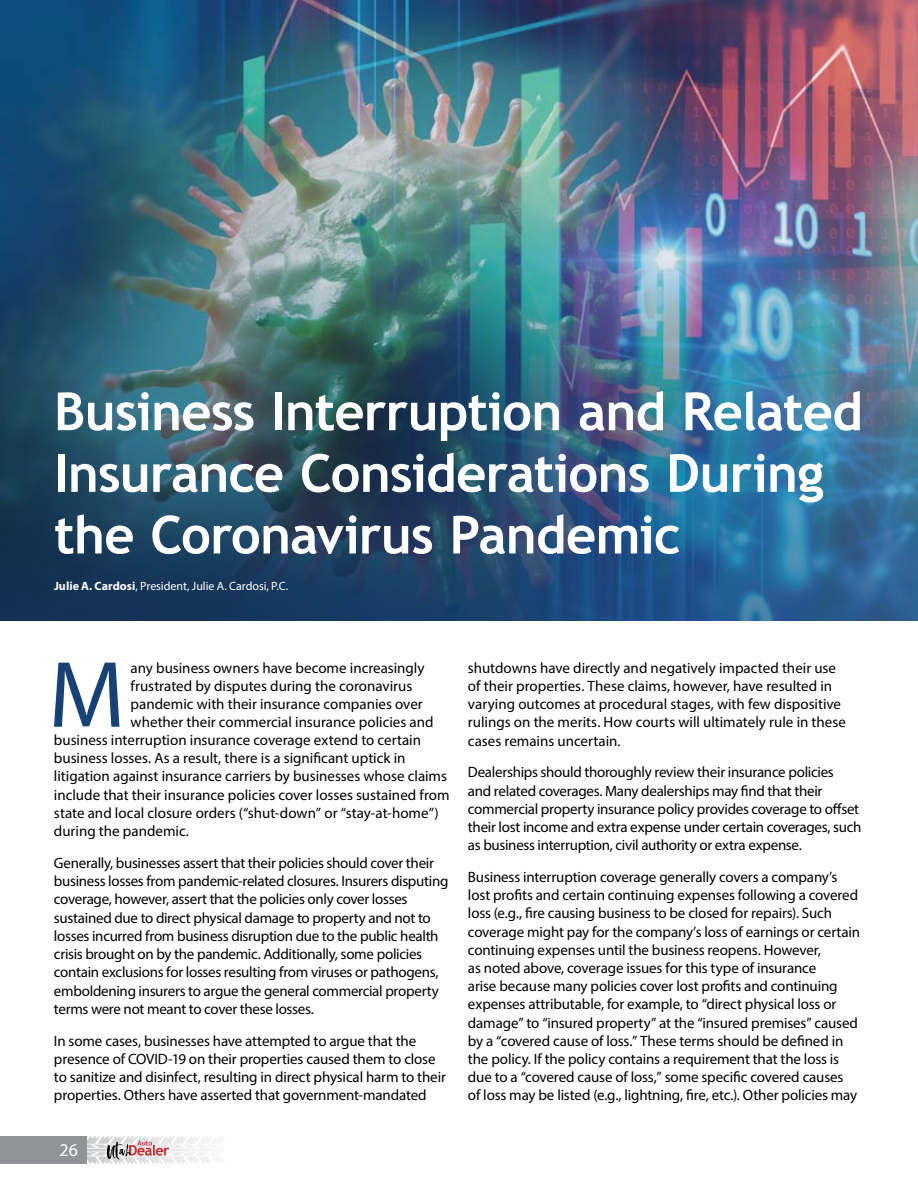
<style>
.page{position:relative;width:918px;height:1188px;background:#fff}
.page>*{position:absolute;margin:0;border:0;box-sizing:border-box;transform-origin:0 0}
.t1{font:95.1px "Myriad Pro";color:#184276}
.t2{font:700 52.5px/61.7px "Trebuchet MS";letter-spacing:-.015em;color:#fff}
.t3{font:18px "Myriad Pro";color:#fff}
.t4{font:15px/18.1px "Myriad Pro";letter-spacing:-.01em;color:#000}
.t5{font:12px "Myriad Pro";letter-spacing:-.005em;color:#fff}
.s1{font-weight:700}
</style>
<div class="page">
<div style="left:0;top:1136px;width:87px;height:28px;background:#919396"></div>
<svg style="left:87px;top:1136px;width:122px;height:23px"></svg>
<img style="left:0;top:0;width:918px;height:621px">
<h2 class="t2" style="left:54px;top:381px;width:810px">Business Interruption and Related<br>Insurance Considerations During the Coronavirus Pandemic</h2>
<p class="t5" style="left:54px;top:578px;width:236px"><span class="s1">Julie A. Cardosi</span>, President, Julie A. Cardosi, P.C.</p>
<h1 class="t1" style="left:48px;top:636px;width:78px">M</h1>
<p class="t4" style="left:131px;top:658px;width:295px">any business owners have become increasingly</p>
<p class="t4" style="left:131px;top:676px;width:283px">frustrated by disputes during the coronavirus</p>
<p class="t4" style="left:131px;top:694px;width:294px">pandemic with their insurance companies over</p>
<p class="t4" style="left:131px;top:712px;width:304px">whether their commercial insurance policies and</p>
<p class="t4" style="left:54px;top:731px;width:369px">business interruption insurance coverage extend to certain</p>
<p class="t4" style="left:54px;top:749px;width:353px">business losses. As a result, there is a significant uptick in</p>
<p class="t4" style="left:54px;top:767px;width:395px">litigation against insurance carriers by businesses whose claims</p>
<p class="t4" style="left:54px;top:785px;width:397px">include that their insurance policies cover losses sustained from</p>
<p class="t4" style="left:54px;top:804px;width:386px">state and local closure orders (“shut-down” or “stay-at-home”)</p>
<p class="t4" style="left:54px;top:822px;width:137px">during the pandemic.</p>
<p class="t4" style="left:54px;top:854px;width:396px">Generally, businesses assert that their policies should cover their business losses from pandemic-related closures. Insurers disputing coverage, however, assert that the policies only cover losses sustained due to direct physical damage to property and not to losses incurred from business disruption due to the public health crisis brought on by the pandemic. Additionally, some policies contain exclusions for losses resulting from viruses or pathogens, emboldening insurers to argue the general commercial property terms were not meant to cover these losses.</p>
<p class="t4" style="left:54px;top:1031px;width:393px">In some cases, businesses have attempted to argue that the presence of COVID-19 on their properties caused them to close to sanitize and disinfect, resulting in direct physical harm to their properties. Others have asserted that government-mandated</p>
<p class="t3" style="left:60px;top:1139px;width:20px">26</p>
<p class="t4" style="left:468px;top:658px;width:379px">shutdowns have directly and negatively impacted their use of their properties. These claims, however, have resulted in varying outcomes at procedural stages, with few dispositive rulings on the merits. How courts will ultimately rule in these cases remains uncertain.</p>
<p class="t4" style="left:468px;top:763px;width:395px">Dealerships should thoroughly review their insurance policies<br>and related coverages. Many dealerships may find that their commercial property insurance policy provides coverage to offset their lost income and extra expense under certain coverages, such as business interruption, civil authority or extra expense.</p>
<p class="t4" style="left:468px;top:868px;width:394px">Business interruption coverage generally covers a company’s lost profits and certain continuing expenses following a covered loss (e.g., fire causing business to be closed for repairs). Such coverage might pay for the company’s loss of earnings or certain continuing expenses until the business reopens. However,<br>as noted above, coverage issues for this type of insurance<br>arise because many policies cover lost profits and continuing expenses attributable, for example, to “direct physical loss or damage” to “insured property” at the “insured premises” caused by a “covered cause of loss.” These terms should be defined in the policy. If the policy contains a requirement that the loss is due to a “covered cause of loss,” some specific covered causes<br>of loss may be listed (e.g., lightning, fire, etc.). Other policies may</p>
</div>
